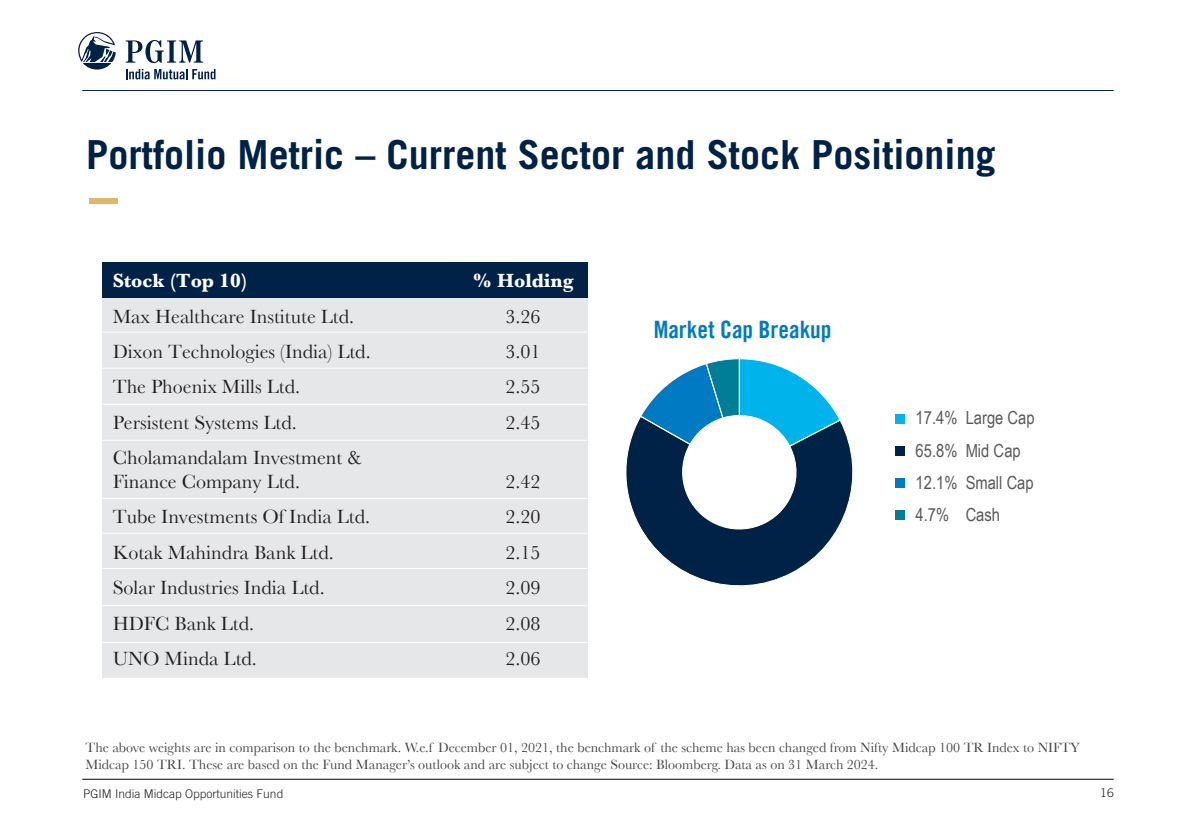
<style>
.page{position:relative;width:1191px;height:840px;background:#fff}
.page>*{position:absolute;margin:0;border:0;box-sizing:border-box;transform-origin:0 0}
.t1{font:700 40px "Trade Gothic LT";color:#002247}
.t2{font:24px "Trade Gothic LT Com Bd Cn 20";letter-spacing:-.005em;color:#007bc3}
.t3{font:20px/24px "Baskerville";color:#231f20}
.t4{font:700 20px "Baskerville";color:#fff}
.t5{font:18px/32.2px "Arial Narrow";color:#58595b}
.t6{font:14px/16.8px "Baskerville";color:#434344}
.t7{font:300 12px "Trade Gothic LT";color:#231f20}
</style>
<div class="page">
<hr style="left:82px;top:90px;width:1031px;height:1px;background:#0e2345">
<hr style="left:82px;top:778px;width:1031px;height:1px;background:#000">
<div style="left:89px;top:198px;width:29px;height:5px;background:#ddb968"></div>
<svg style="left:78px;top:32px;width:38px;height:37px"></svg>
<svg style="left:126px;top:40px;width:77px;height:23px"></svg>
<svg style="left:126px;top:69px;width:89px;height:10px"></svg>
<div style="left:102px;top:262px;width:485px;height:415px;background:#e6e7e8"></div>
<div style="left:102px;top:262px;width:485px;height:36px;background:#002247"></div>
<hr style="left:102px;top:331px;width:485px;height:1px;background:#fff">
<hr style="left:102px;top:367px;width:485px;height:1px;background:#fff">
<hr style="left:102px;top:403px;width:485px;height:1px;background:#fff">
<hr style="left:102px;top:439px;width:485px;height:1px;background:#fff">
<hr style="left:102px;top:497px;width:485px;height:1px;background:#fff">
<hr style="left:102px;top:532px;width:485px;height:1px;background:#fff">
<hr style="left:102px;top:567px;width:485px;height:1px;background:#fff">
<hr style="left:102px;top:605px;width:485px;height:1px;background:#fff">
<hr style="left:102px;top:641px;width:485px;height:1px;background:#fff">
<div style="left:895px;top:413px;width:9px;height:10px;background:#00b4eb"></div>
<div style="left:895px;top:446px;width:9px;height:9px;background:#002247"></div>
<div style="left:895px;top:478px;width:9px;height:9px;background:#007bc3"></div>
<div style="left:895px;top:510px;width:9px;height:9px;background:#007e97"></div>
<svg style="left:626px;top:419px;width:227px;height:167px"></svg>
<svg style="left:639px;top:358px;width:202px;height:89px"></svg>
<h1 class="t1" style="left:86px;top:130px;width:911px">Portfolio Metric – Current Sector and Stock Positioning</h1>
<p class="t4" style="left:113px;top:269px;width:137px">Stock (Top 10)</p>
<p class="t4" style="left:472px;top:269px;width:103px">% Holding</p>
<p class="t3" style="left:113px;top:304px;width:243px">Max Healthcare Institute Ltd.</p>
<p class="t3" style="left:505px;top:304px;width:36px">3.26</p>
<p class="t3" style="left:113px;top:339px;width:259px">Dixon Technologies (India) Ltd.</p>
<p class="t3" style="left:505px;top:339px;width:36px">3.01</p>
<p class="t3" style="left:113px;top:374px;width:189px">The Phoenix Mills Ltd.</p>
<p class="t3" style="left:505px;top:374px;width:36px">2.55</p>
<p class="t3" style="left:113px;top:410px;width:186px">Persistent Systems Ltd.</p>
<p class="t3" style="left:505px;top:410px;width:36px">2.45</p>
<p class="t3" style="left:113px;top:445px;width:250px">Cholamandalam Investment &amp;<br>Finance Company Ltd.</p>
<p class="t3" style="left:505px;top:469px;width:36px">2.42</p>
<p class="t3" style="left:113px;top:504px;width:259px">Tube Investments Of India Ltd.</p>
<p class="t3" style="left:505px;top:504px;width:36px">2.20</p>
<p class="t3" style="left:113px;top:540px;width:223px">Kotak Mahindra Bank Ltd.</p>
<p class="t3" style="left:505px;top:540px;width:36px">2.15</p>
<p class="t3" style="left:113px;top:575px;width:213px">Solar Industries India Ltd.</p>
<p class="t3" style="left:505px;top:575px;width:36px">2.09</p>
<p class="t3" style="left:113px;top:610px;width:143px">HDFC Bank Ltd.</p>
<p class="t3" style="left:505px;top:610px;width:36px">2.08</p>
<p class="t3" style="left:113px;top:646px;width:146px">UNO Minda Ltd.</p>
<p class="t3" style="left:505px;top:646px;width:36px">2.06</p>
<p class="t2" style="left:653px;top:314px;width:179px">Market Cap Breakup</p>
<p class="t5" style="left:915px;top:401px;width:121px">17.4% Large Cap<br>65.8% Mid Cap<br>12.1% Small Cap<br>4.7% Cash</p>
<p class="t6" style="left:85px;top:738px;width:996px">The above weights are in comparison to the benchmark. W.e.f December 01, 2021, the benchmark of the scheme has been changed from Nifty Midcap 100 TR Index to NIFTY<br>Midcap 150 TRI. These are based on the Fund Manager’s outlook and are subject to change Source: Bloomberg. Data as on 31 March 2024.</p>
<p class="t7" style="left:83px;top:786px;width:202px">PGIM India Midcap Opportunities Fund</p>
<p class="t7" style="left:1100px;top:784px;width:15px">16</p>
</div>
